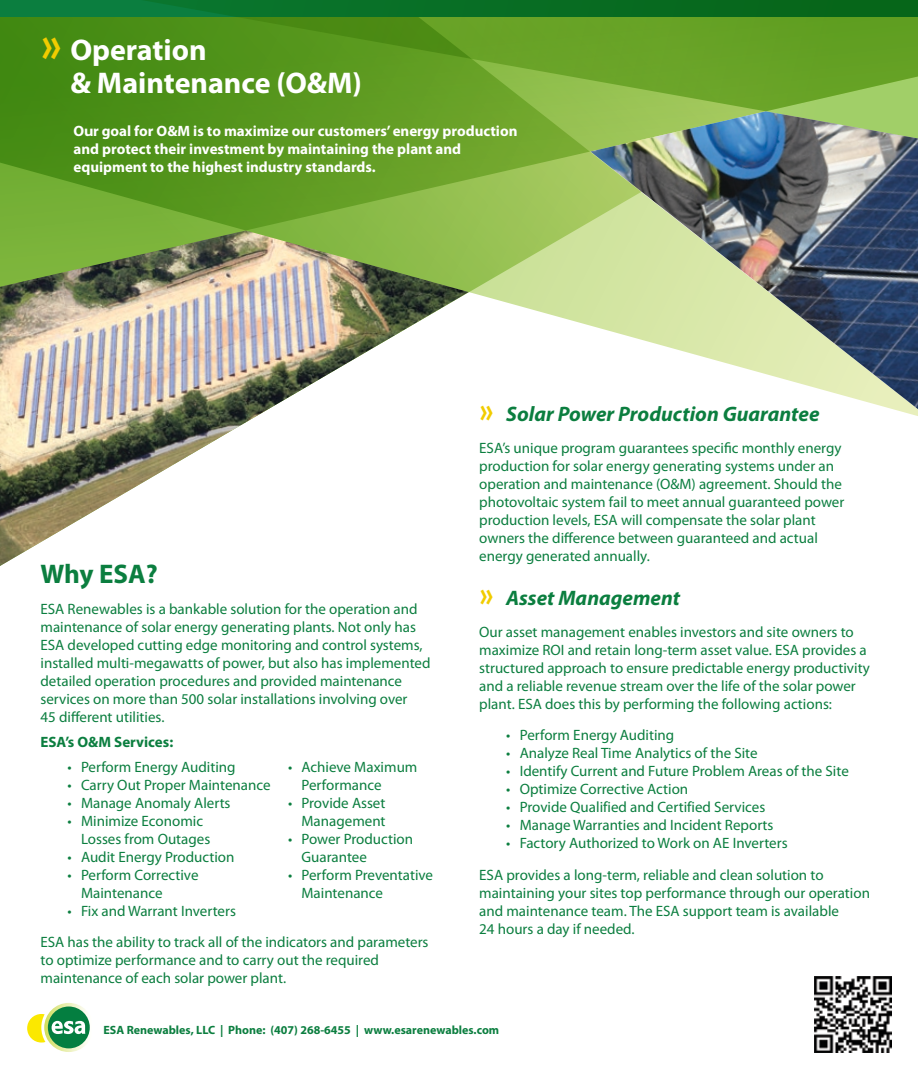
<style>
.page{position:relative;width:918px;height:1080px;background:#fff}
.page>*{position:absolute;margin:0;border:0;box-sizing:border-box;transform-origin:0 0}
.t1{font:700 30px/33px "Myriad Pro";color:#fff}
.t2{font:700 27px "Myriad Pro";letter-spacing:-.005em;color:#0b7e3f}
.t3{font:italic 700 21px "Myriad Pro";color:#0b7e3f}
.t4{font:15px/18px "Myriad Pro";color:#0b7e3f}
.t5{font:700 15px/18px "Myriad Pro";color:#fff}
.t6{font:700 15px "Myriad Pro";color:#0b7e3f}
.t7{font:700 12px "Myriad Pro";color:#0b7e3f}
.s1{font-family:"Eurostile";font-size:46.5px;color:#f1cc00}
.s2{font-family:"Eurostile";font-style:normal;font-size:31.5px;color:#f1cc00}
</style>
<div class="page">
<img style="left:0;top:420px;width:250px;height:146px">
<img style="left:0;top:16px;width:918px;height:404px">
<div style="left:0;top:0;width:918px;height:16px;background:#0b7e3f"></div>
<img style="left:590px;top:141px;width:328px;height:268px">
<svg style="left:27px;top:1014px;width:18px;height:29px"></svg>
<svg style="left:44px;top:1003px;width:49px;height:49px"></svg>
<div style="left:48px;top:1007px;width:42px;height:41px;background:#047e40;border-radius:50%"></div>
<svg style="left:52px;top:1021px;width:33px;height:13px"></svg>
<svg style="left:90px;top:0;width:828px;height:141px;background:#5b9a2d"></svg>
<img style="left:815px;top:977px;width:76px;height:76px">
<h1 class="t1" style="left:70px;top:33px;width:293px;text-indent:-30px"><span class="s1">»</span> Operation<br>&amp; Maintenance (O&amp;M)</h1>
<p class="t5" style="left:74px;top:121px;width:446px">Our goal for O&amp;M is to maximize our customers’ energy production and protect their investment by maintaining the plant and equipment to the highest industry standards.</p>
<h2 class="t2" style="left:40px;top:556px;width:119px">Why ESA?</h2>
<p class="t4" style="left:40px;top:600px;width:392px">ESA Renewables is a bankable solution for the operation and maintenance of solar energy generating plants. Not only has ESA developed cutting edge monitoring and control systems, installed multi-megawatts of power, but also has implemented detailed operation procedures and provided maintenance services on more than 500 solar installations involving over<br>45 different utilities.</p>
<p class="t6" style="left:40px;top:732px;width:134px">ESA’s O&amp;M Services:</p>
<p class="t4" style="left:68px;top:757px;width:170px">• Perform Energy Auditing</p>
<p class="t4" style="left:68px;top:775px;width:205px">• Carry Out Proper Maintenance</p>
<p class="t4" style="left:68px;top:793px;width:165px">• Manage Anomaly Alerts</p>
<p class="t4" style="left:81px;top:811px;width:131px;text-indent:-14px">• Minimize Economic<br>Losses from Outages</p>
<p class="t4" style="left:68px;top:847px;width:168px">• Audit Energy Production</p>
<p class="t4" style="left:81px;top:865px;width:119px;text-indent:-14px">• Perform Corrective<br>Maintenance</p>
<p class="t4" style="left:40px;top:895px;width:390px;line-height:31.5px;text-indent:27px">• Fix and Warrant Inverters<br>ESA has the ability to track all of the indicators and parameters</p>
<p class="t4" style="left:40px;top:951px;width:340px">to optimize performance and to carry out the required maintenance of each solar power plant.</p>
<p class="t4" style="left:302px;top:757px;width:117px;text-indent:-14px">• Achieve Maximum<br>Performance</p>
<p class="t4" style="left:288px;top:793px;width:99px;text-align:right">• Provide Asset<br>Management</p>
<p class="t4" style="left:302px;top:829px;width:113px;text-indent:-14px">• Power Production<br>Guarantee</p>
<p class="t4" style="left:302px;top:865px;width:133px;text-indent:-14px">• Perform Preventative<br>Maintenance</p>
<h3 class="t3" style="left:479px;top:401px;width:342px"><span class="s2">»</span> Solar Power Production Guarantee</h3>
<p class="t4" style="left:479px;top:439px;width:367px">ESA’s unique program guarantees specific monthly energy production for solar energy generating systems under an operation and maintenance (O&amp;M) agreement. Should the photovoltaic system fail to meet annual guaranteed power production levels, ESA will compensate the solar plant owners the difference between guaranteed and actual energy generated annually.</p>
<h3 class="t3" style="left:479px;top:585px;width:202px"><span class="s2">»</span> Asset Management</h3>
<p class="t4" style="left:479px;top:622px;width:392px">Our asset management enables investors and site owners to maximize ROI and retain long-term asset value. ESA provides a structured approach to ensure predictable energy productivity and a reliable revenue stream over the life of the solar power plant. ESA does this by performing the following actions:</p>
<p class="t4" style="left:506px;top:726px;width:170px">• Perform Energy Auditing</p>
<p class="t4" style="left:506px;top:744px;width:253px">• Analyze Real Time Analytics of the Site</p>
<p class="t4" style="left:506px;top:762px;width:344px">• Identify Current and Future Problem Areas of the Site</p>
<p class="t4" style="left:506px;top:780px;width:183px">• Optimize Corrective Action</p>
<p class="t4" style="left:506px;top:798px;width:261px">• Provide Qualified and Certified Services</p>
<p class="t4" style="left:506px;top:816px;width:269px">• Manage Warranties and Incident Reports</p>
<p class="t4" style="left:479px;top:827px;width:346px;line-height:31.5px;text-align:center">• Factory Authorized to Work on AE Inverters<br>ESA provides a long-term, reliable and clean solution to</p>
<p class="t4" style="left:479px;top:883px;width:392px">maintaining your sites top performance through our operation and maintenance team. The ESA support team is available<br>24 hours a day if needed.</p>
<p class="t7" style="left:104px;top:1022px;width:397px">ESA Renewables, LLC | Phone: (407) 268-6455 | www.esarenewables.com</p>
</div>
